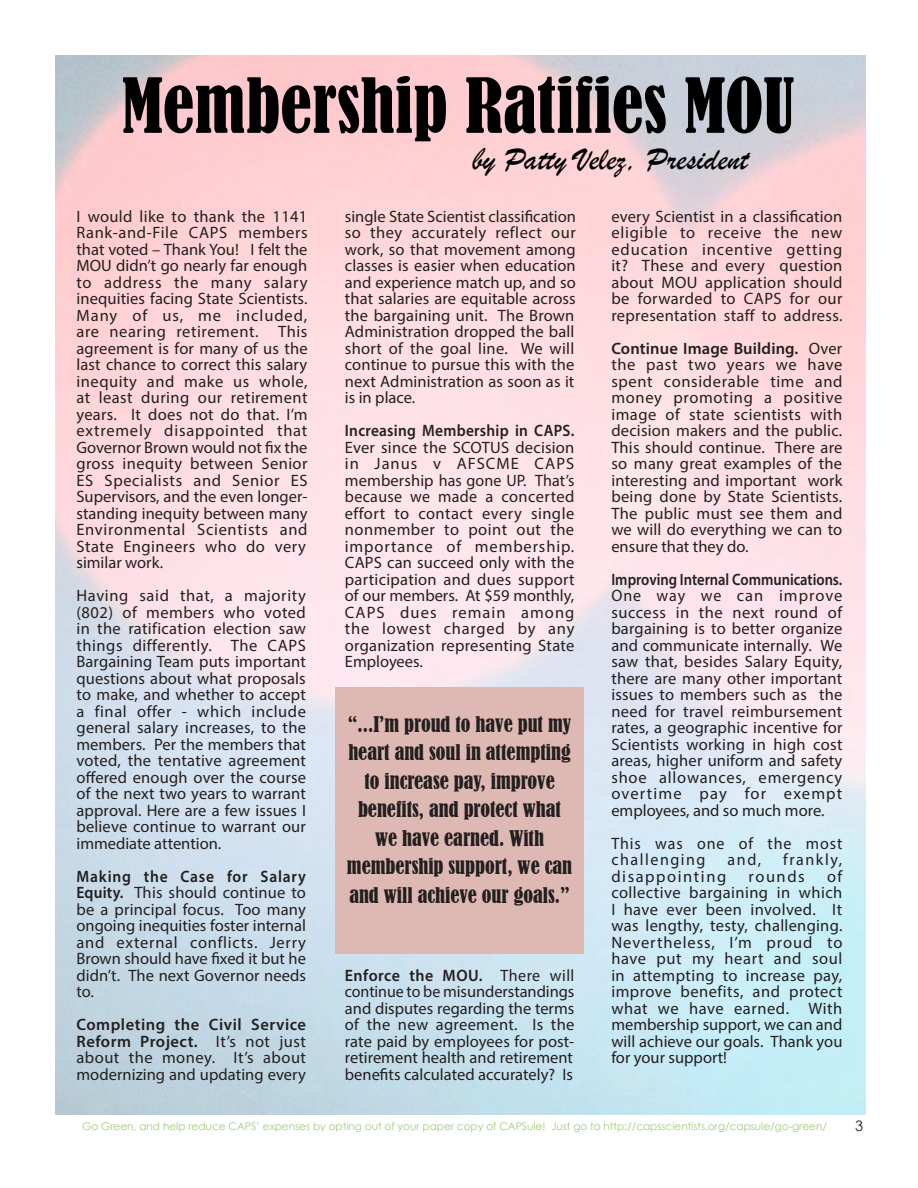
<style>
.page{position:relative;width:918px;height:1188px;background:#fff}
.page>*{position:absolute;margin:0;border:0;box-sizing:border-box;transform-origin:0 0}
.t1{font:condensed 70.5px "Bernard";color:#000}
.t2{font:33px "Brush Script";color:#000}
.t3{font:condensed 20.25px/28.5px "Bernard";color:#231f20;text-align:center}
.Patty{font:16.5px/16.5px "Myriad Pro";letter-spacing:.005em;color:#231f20;text-align:justify}
.Paragraph_Style_3{font:600 16.5px "Myriad Pro";color:#231f20;scale:.88 1}
.Patty-2{font:16.5px/16.5px "Myriad Pro";letter-spacing:.055em;color:#231f20}
.Patty-3{font:16.5px "Myriad Pro";letter-spacing:.095em;color:#231f20}
.t4{font:14.4px "Century Gothic";color:#231f20}
.t5{font:10.5px "Century Gothic";color:#a1ca77}
.s1{font-weight:600}
</style>
<div class="page">
<div style="left:335px;top:687px;width:249px;height:267px;background:#deb8b3"></div>
<p class="t1" style="left:122px;top:65px;width:674px">Membership Ratifies MOU</p>
<p class="Patty" style="left:76px;top:208px;width:233px">I would like to thank the 1141<br>Rank-and-File CAPS members that voted – Thank You! I felt the MOU didn’t go nearly far enough to address the many salary inequities facing State Scientists.<br>Many of us, me included, are nearing retirement. This agreement is for many of us the last chance to correct this salary inequity and make us whole, at least during our retirement years. It does not do that. I’m extremely disappointed that Governor Brown would not fix the gross inequity between Senior ES Specialists and Senior ES Supervisors, and the even longer&shy;standing inequity between many Environmental Scientists and State Engineers who do very similar work.</p>
<p class="Patty" style="left:76px;top:587px;width:231px">Having said that, a majority (802) of members who voted in the ratification election saw things differently. The CAPS Bargaining Team puts important questions about what proposals to make, and whether to accept a final offer - which include general salary increases, to the members. Per the members that voted, the tentative agreement offered enough over the course of the next two years to warrant approval. Here are a few issues I believe continue to warrant our immediate attention.</p>
<p class="Patty" style="left:76px;top:868px;width:231px"><span class="s1">Making the Case for Salary Equity.</span> This should continue to be a principal focus. Too many ongoing inequities foster internal and external conflicts. Jerry Brown should have fixed it but he didn’t. The next Governor needs to.</p>
<p class="Patty" style="left:76px;top:1016px;width:231px"><span class="s1">Completing the Civil Service Reform Project.</span> It’s not just about the money. It’s about modernizing and updating every</p>
<p class="t2" style="left:473px;top:139px;width:277px">by Patty Velez, President</p>
<p class="Patty" style="left:611px;top:208px;width:233px">every Scientist in a classification eligible to receive the new education incentive getting it? These and every question about MOU application should be forwarded to CAPS for our representation staff to address.</p>
<p class="Patty" style="left:611px;top:340px;width:233px"><span class="s1">Continue Image Building.</span> Over the past two years we have spent considerable time and money promoting a positive image of state scientists with decision makers and the public.<br>This should continue. There are so many great examples of the interesting and important work being done by State Scientists.<br>The public must see them and we will do everything we can to ensure that they do.</p>
<p class="Paragraph_Style_3" style="left:611px;top:569px;width:264px">Improving Internal Communications.</p>
<p class="Patty" style="left:611px;top:587px;width:233px">One way we can improve success in the next round of bargaining is to better organize and communicate internally. We saw that, besides Salary Equity, there are many other important issues to members such as the need for travel reimbursement rates, a geographic incentive for Scientists working in high cost areas, higher uniform and safety shoe allowances, emergency overtime pay for exempt employees, and so much more.</p>
<p class="Patty-2" style="left:611px;top:835px;width:233px">This was one of the most challenging</p>
<p class="Patty" style="left:345px;top:208px;width:233px">single State Scientist classification so they accurately reflect our work, so that movement among classes is easier when education and experience match up, and so that salaries are equitable across the bargaining unit. The Brown Administration dropped the ball short of the goal line. We will continue to pursue this with the next Administration as soon as it is in place.</p>
<p class="Patty" style="left:345px;top:422px;width:231px"><span class="s1">Increasing Membership in CAPS.<br></span>Ever since the SCOTUS decision in Janus v AFSCME CAPS membership has gone UP. That’s because we made a concerted effort to contact every single nonmember to point out the importance of membership.<br>CAPS can succeed only with the participation and dues support of our members. At $59 monthly, CAPS dues remain among the lowest charged by any organization representing State Employees.</p>
<p class="t3" style="left:347px;top:710px;width:227px">“...I’m proud to have put my heart and soul in attempting to increase pay, improve benefits, and protect what we have earned. With membership support, we can and will achieve our goals.”</p>
<p class="Patty" style="left:728px;top:851px;width:35px">and,</p>
<p class="Patty-3" style="left:783px;top:850px;width:61px">frankly,</p>
<p class="Patty" style="left:611px;top:868px;width:233px;text-indent:216px">of collective bargaining in which I have ever been involved. It was lengthy, testy, challenging.<br>Nevertheless, I’m proud to have put my heart and soul in attempting to increase pay, improve benefits, and protect what we have earned. With membership support, we can and will achieve our goals. Thank you for your support!</p>
<p class="Patty-3" style="left:611px;top:866px;width:116px">disappointing</p>
<p class="Patty" style="left:749px;top:868px;width:58px">rounds</p>
<p class="Patty" style="left:345px;top:967px;width:231px"><span class="s1">Enforce the MOU.</span> There will continue to be misunderstandings and disputes regarding the terms of the new agreement. Is the rate paid by employees for post&shy;retirement health and retirement benefits calculated accurately? Is</p>
<p class="t5" style="left:82px;top:1118px;width:746px">Go Green, and help reduce CAPS’ expenses by opting out of your paper copy of CAPSule! Just go to http://capsscientists.org/capsule/go-green/</p>
<p class="t4" style="left:855px;top:1116px;width:10px">3</p>
</div>
